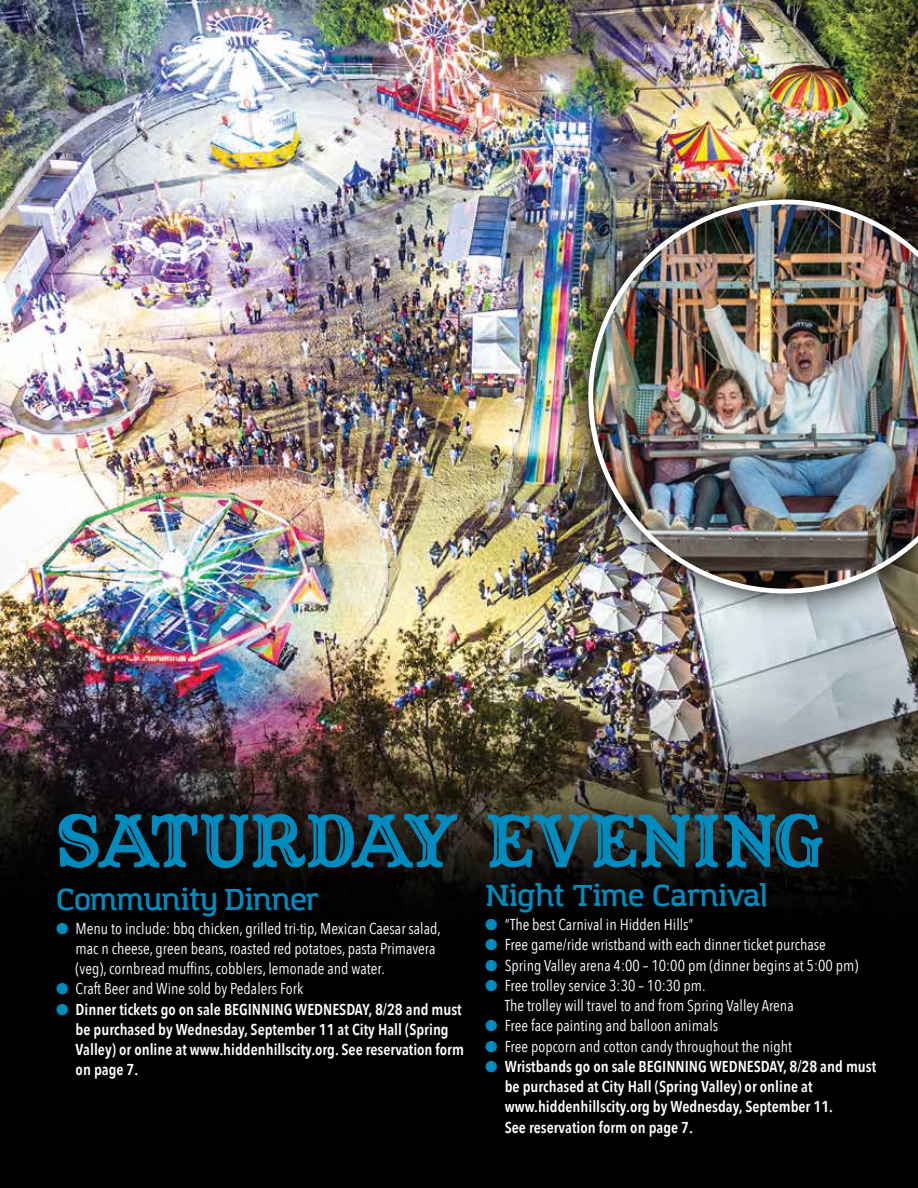
<style>
.page{position:relative;width:918px;height:1188px;background:#fff}
.page>*{position:absolute;margin:0;border:0;box-sizing:border-box;transform-origin:0 0}
.t1{font:72px "Captain Howdy";color:#008bbe}
.t2{font:600 30px "Amazing Grotesk";letter-spacing:-.02em;color:#008bbe}
.t3{font:15.75px/20.2px "Avenir Next Condensed";color:#fff}
.t4{font:600 15.75px/20.2px "Avenir Next Condensed";color:#fff}
.s1{color:#008bbe}
</style>
<div class="page">
<img style="left:0;top:0;width:918px;height:1188px">
<img style="left:0;top:0;width:1px;height:594px">
<img style="left:562px;top:173px;width:356px;height:447px">
<img style="left:588px;top:200px;width:330px;height:394px">
<h1 class="t1" style="left:56px;top:795px;width:769px">SATURDAY EVENING</h1>
<h2 class="t2" style="left:56px;top:881px;width:264px">Community Dinner</h2>
<p class="t3" style="left:76px;top:917px;width:367px;text-indent:-19px"><span class="s1">●</span> Menu to include: bbq chicken, grilled tri-tip, Mexican Caesar salad, mac n cheese, green beans, roasted red potatoes, pasta Primavera (veg), cornbread muffins, cobblers, lemonade and water.</p>
<p class="t3" style="left:56px;top:978px;width:249px"><span class="s1">●</span> Craft Beer and Wine sold by Pedalers Fork</p>
<p class="t4" style="left:76px;top:999px;width:390px;text-indent:-19px"><span class="s1">●</span> Dinner tickets go on sale BEGINNING WEDNESDAY, 8/28 and must be purchased by Wednesday, September 11 at City Hall (Spring Valley) or online at www.hiddenhillscity.org. See reservation form on page 7.</p>
<h2 class="t2" style="left:485px;top:877px;width:285px">Night Time Carnival</h2>
<p class="t3" style="left:485px;top:914px;width:210px"><span class="s1">●</span> “The best Carnival in Hidden Hills”</p>
<p class="t3" style="left:485px;top:934px;width:342px"><span class="s1">●</span> Free game/ride wristband with each dinner ticket purchase</p>
<p class="t3" style="left:485px;top:954px;width:375px"><span class="s1">●</span> Spring Valley arena 4:00 – 10:00 pm (dinner begins at 5:00 pm)</p>
<p class="t3" style="left:505px;top:975px;width:290px;text-indent:-19px"><span class="s1">●</span> Free trolley service 3:30 – 10:30 pm.<br>The trolley will travel to and from Spring Valley Arena</p>
<p class="t3" style="left:485px;top:1015px;width:234px"><span class="s1">●</span> Free face painting and balloon animals</p>
<p class="t3" style="left:485px;top:1035px;width:308px"><span class="s1">●</span> Free popcorn and cotton candy throughout the night</p>
<p class="t4" style="left:505px;top:1056px;width:373px;text-indent:-19px"><span class="s1">●</span> Wristbands go on sale BEGINNING WEDNESDAY, 8/28 and must be purchased at City Hall (Spring Valley) or online at www.hiddenhillscity.org by Wednesday, September 11.<br>See reservation form on page 7.</p>
</div>
